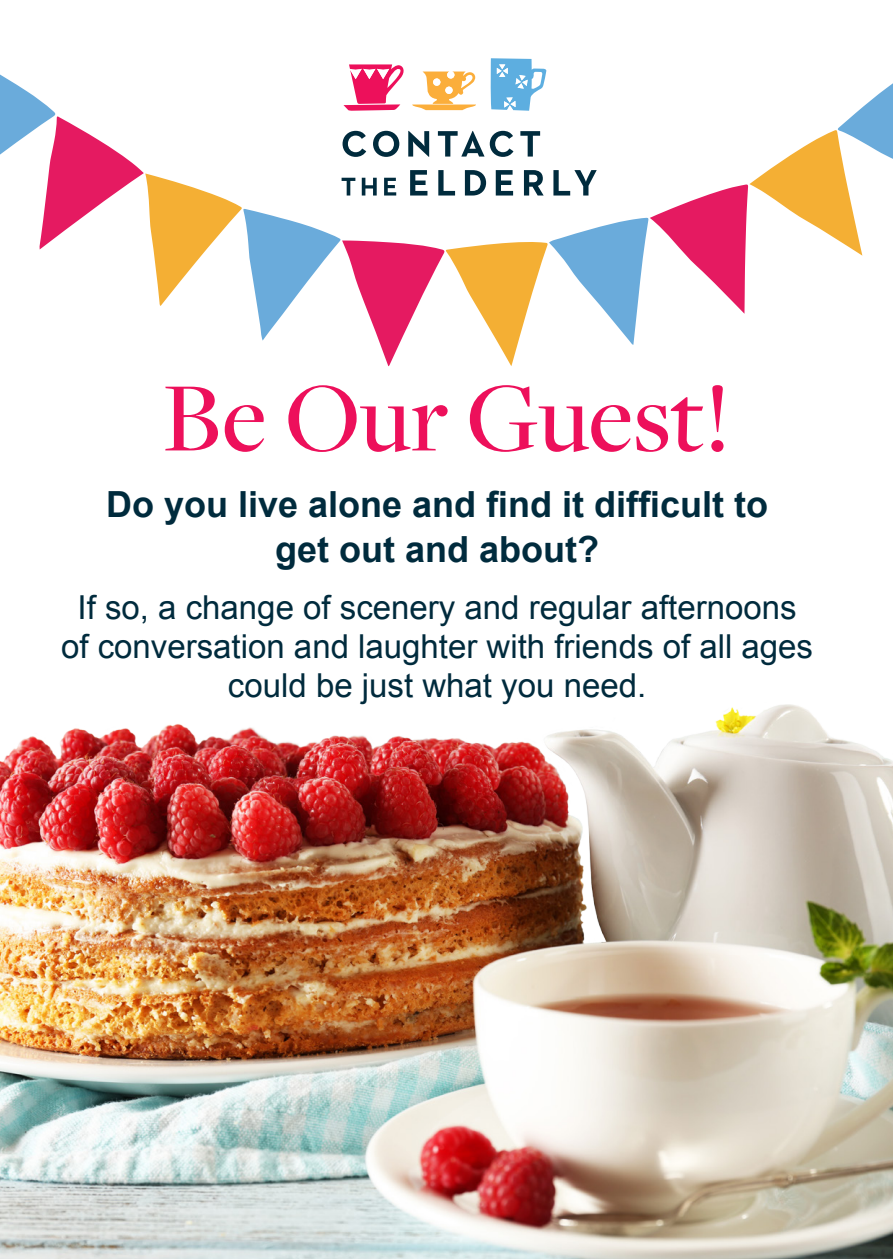
<style>
.page{position:relative;width:893px;height:1259px;background:#fff}
.page>*{position:absolute;margin:0;border:0;box-sizing:border-box;transform-origin:0 0}
.t1{font:500 102px "Freight Disp Pro";color:#ed105b}
.t2{font:700 36px "Arial";color:#002b3d}
.t3{font:33px "Arial";color:#002b3d}
</style>
<div class="page">
<img style="left:0;top:704px;width:893px;height:555px">
<svg style="left:0;top:58px;width:893px;height:308px"></svg>
<p class="t1" style="left:162px;top:351px;width:570px">Be Our Guest!</p>
<p class="t2" style="left:106px;top:481px;width:664px">Do you live alone and find it difficult to</p>
<p class="t2" style="left:275px;top:526px;width:325px">get out and about?</p>
<p class="t3" style="left:78px;top:585px;width:721px">If so, a change of scenery and regular afternoons</p>
<p class="t3" style="left:61px;top:624px;width:754px">of conversation and laughter with friends of all ages</p>
<p class="t3" style="left:228px;top:663px;width:420px">could be just what you need.</p>
</div>
